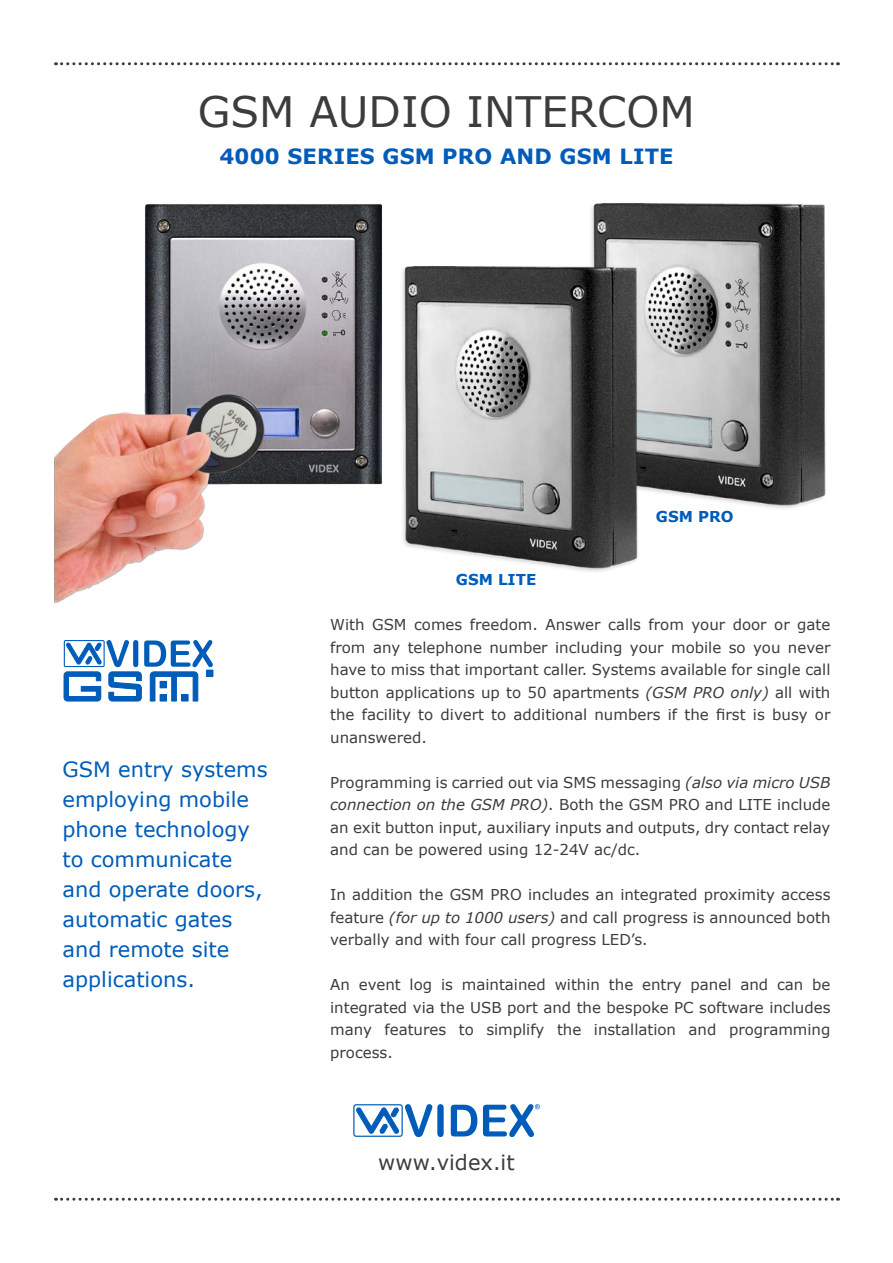
<style>
.page{position:relative;width:893px;height:1263px;background:#fff}
.page>*{position:absolute;margin:0;border:0;box-sizing:border-box;transform-origin:0 0}
.t1{font:42px "Verdana";color:#3c3c3b}
.t2{font:21px/30px "Verdana";color:#005cb9}
.t3{font:700 21px "Verdana";letter-spacing:.01em;color:#005cb9}
.t4{font:21px "Verdana";color:#3c3c3b}
.t5{font:15px/22.5px "Verdana";color:#3c3c3b;text-align:justify}
.t6{font:700 15px "Verdana";color:#005cb9}
.s1{font-style:italic}
</style>
<div class="page">
<svg style="left:56px;top:62px;width:782px;height:3px"></svg>
<svg style="left:56px;top:1198px;width:782px;height:3px"></svg>
<svg style="left:356px;top:1107px;width:43px;height:26px"></svg>
<div style="left:353px;top:1104px;width:50px;height:33px;border:1px solid #005cb9;border-radius:2px"></div>
<svg style="left:405px;top:1104px;width:39px;height:33px"></svg>
<svg style="left:451px;top:1105px;width:26px;height:31px"></svg>
<svg style="left:483px;top:1104px;width:57px;height:33px"></svg>
<svg style="left:64px;top:640px;width:149px;height:61px"></svg>
<img style="left:591px;top:203px;width:235px;height:306px">
<img style="left:54px;top:204px;width:328px;height:400px">
<img style="left:402px;top:248px;width:248px;height:324px">
<h1 class="t1" style="left:198px;top:85px;width:499px">GSM AUDIO INTERCOM</h1>
<h2 class="t3" style="left:219px;top:143px;width:456px">4000 SERIES GSM PRO AND GSM LITE</h2>
<h2 class="t2" style="left:63px;top:755px;width:207px">GSM entry systems employing mobile phone technology to communicate and operate doors, automatic gates and remote site applications.</h2>
<p class="t6" style="left:456px;top:569px;width:82px">GSM LITE</p>
<p class="t6" style="left:656px;top:506px;width:79px">GSM PRO</p>
<p class="t5" style="left:330px;top:614px;width:502px">With GSM comes freedom. Answer calls from your door or gate from any telephone number including your mobile so you never have to miss that important caller. Systems available for single call button applications up to 50 apartments <span class="s1">(GSM PRO only)</span> all with the facility to divert to additional numbers if the first is busy or unanswered.</p>
<p class="t5" style="left:330px;top:771px;width:502px">Programming is carried out via SMS messaging <span class="s1">(also via micro USB connection on the GSM PRO)</span>. Both the GSM PRO and LITE include an exit button input, auxiliary inputs and outputs, dry contact relay and can be powered using 12-24V ac/dc.</p>
<p class="t5" style="left:330px;top:884px;width:502px">In addition the GSM PRO includes an integrated proximity access feature <span class="s1">(for up to 1000 users)</span> and call progress is announced both verbally and with four call progress LED’s.</p>
<p class="t5" style="left:330px;top:974px;width:502px">An event log is maintained within the entry panel and can be integrated via the USB port and the bespoke PC software includes many features to simplify the installation and programming process.</p>
<h2 class="t4" style="left:378px;top:1149px;width:138px">www.videx.it</h2>
</div>
